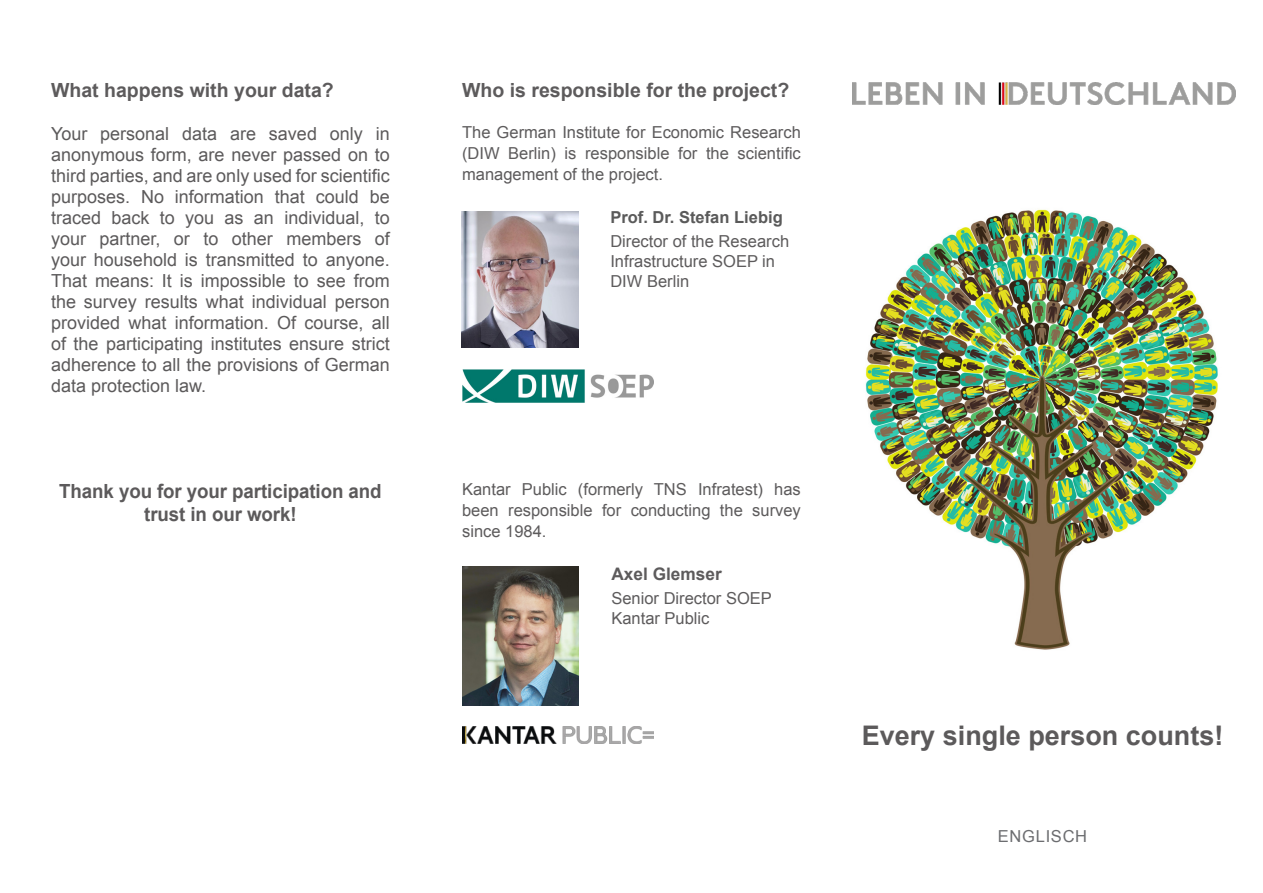
<style>
.page{position:relative;width:1263px;height:893px;background:#fff}
.page>*{position:absolute;margin:0;border:0;box-sizing:border-box;transform-origin:0 0}
.t1{font:700 27px "Arial";color:#5c5a5b}
.t2{font:700 19.5px "Arial";color:#5d5b5c}
.t3{font:700 19.5px/23.4px "Arial";letter-spacing:-.005em;color:#5c5a5b;text-align:center;scale:.96 1}
.t4{font:18px/21px "Arial";color:#5c5a5b;text-align:justify}
.t5{font:700 17.25px "Arial";color:#5d5b5c}
.t6{font:16.5px/21px "Arial";color:#5d5b5c;text-align:justify}
.t7{font:700 16.5px "Arial";color:#5a5a5a}
.t8{font:16.5px "Arial";letter-spacing:.045em;color:#6c6d70}
</style>
<div class="page">
<img style="left:865px;top:209px;width:353px;height:441px">
<img style="left:462px;top:726px;width:192px;height:17px">
<img style="left:462px;top:369px;width:192px;height:33px">
<img style="left:853px;top:82px;width:382px;height:22px">
<img style="left:461px;top:211px;width:117px;height:136px">
<img style="left:462px;top:567px;width:117px;height:138px">
<p class="t2" style="left:51px;top:78px;width:284px">What happens with your data?</p>
<p class="t4" style="left:51px;top:123px;width:340px">Your personal data are saved only in anonymous form, are never passed on to third parties, and are only used for scientific purposes. No information that could be traced back to you as an individual, to your partner, or to other members of your household is transmitted to anyone.<br>That means: It is impossible to see from the survey results what individual person provided what information. Of course, all of the participating institutes ensure strict adherence to all the provisions of German data protection law.</p>
<p class="t3" style="left:59px;top:480px;width:337px">Thank you for your participation and trust in our work!</p>
<p class="t2" style="left:462px;top:77px;width:329px">Who is responsible for the project?</p>
<p class="t6" style="left:462px;top:122px;width:340px">The German Institute for Economic Research (DIW Berlin) is responsible for the scientific management of the project.</p>
<p class="t7" style="left:610px;top:206px;width:174px">Prof. Dr. Stefan Liebig</p>
<p class="t6" style="left:610px;top:232px;width:180px;line-height:19.8px;text-align:left">Director of the Research<br>Infrastructure SOEP in<br>DIW Berlin</p>
<p class="t6" style="left:462px;top:479px;width:340px">Kantar Public (formerly TNS Infratest) has been responsible for conducting the survey since 1984.</p>
<p class="t5" style="left:611px;top:562px;width:112px">Axel Glemser</p>
<p class="t6" style="left:611px;top:588px;width:162px">Senior Director SOEP</p>
<p class="t6" style="left:611px;top:608px;width:100px">Kantar Public</p>
<p class="t1" style="left:862px;top:717px;width:363px">Every single person counts!</p>
<p class="t8" style="left:998px;top:825px;width:91px">ENGLISCH</p>
</div>
